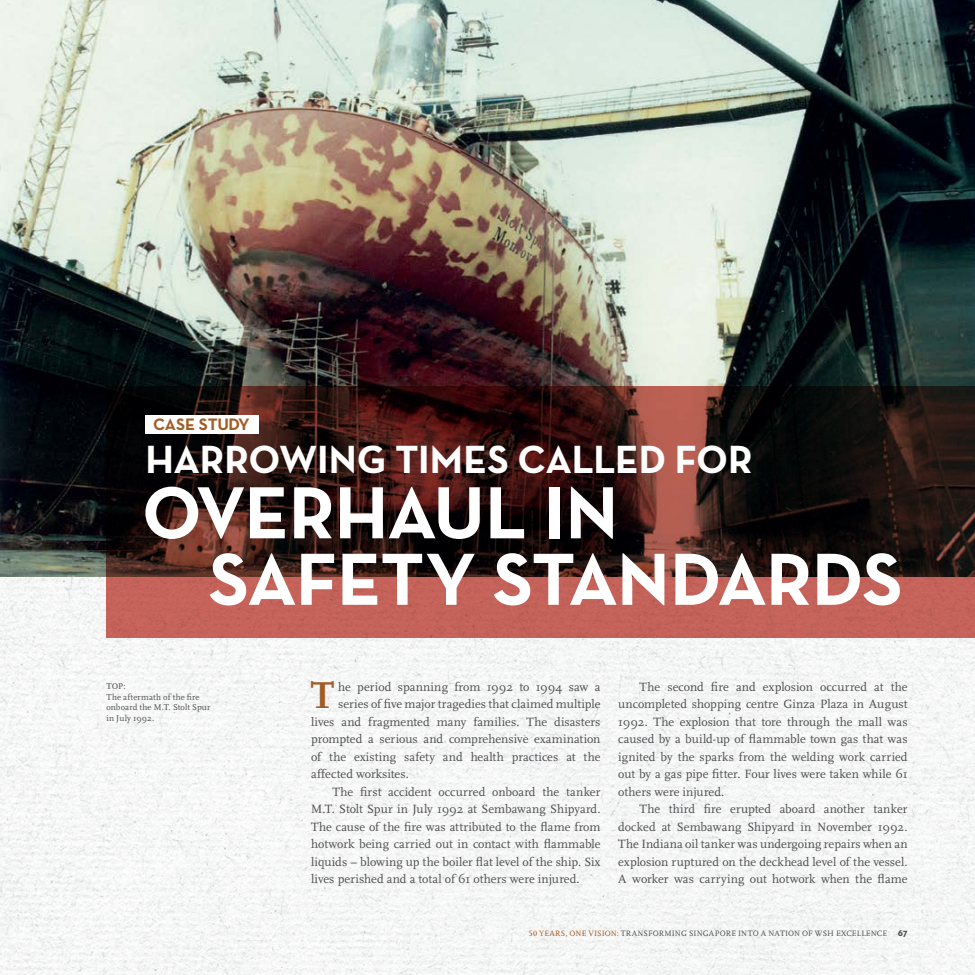
<style>
.page{position:relative;width:975px;height:975px;background:#fff}
.page>*{position:absolute;margin:0;border:0;box-sizing:border-box;transform-origin:0 0}
.Head{font:700 75px "Neutraface Text";letter-spacing:-.015em;color:#fff}
.Head-2{font:700 40px "Neutraface Text";letter-spacing:-.01em;color:#fff}
.Bodycopy_Drop_Cap{font:700 39px "Scala";color:#a25c26}
.Sub_Head{font:700 16.88px "Neutraface Text";letter-spacing:-.01em;color:#a25c26}
.Bodycopy_Indent{font:12.5px/17.5px "Scala";color:#4d4d4f;text-align:justify}
.Bodycopy_Drop_Cap-2{font:12.5px "Scala";letter-spacing:.005em;color:#4d4d4f}
.t1{font:8.75px/10.6px "Scala";letter-spacing:.01em;color:#4d4d4f}
.t2{font:8.12px "Scala";letter-spacing:.015em;color:#4d4d4f}
.s1{font-weight:700;color:#6d6e71}
.s2{font-family:"Scala Caps";color:#a25c26}
.s3{color:#a25c26}
.s4{font-family:"Neutraface Text";font-weight:700;font-size:10px}
</style>
<div class="page">
<img style="left:0;top:576px;width:974px;height:398px">
<img style="left:0;top:275px;width:1px;height:608px">
<img style="left:0;top:0;width:974px;height:576px">
<svg style="left:106px;top:386px;width:868px;height:252px;background:#522824"></svg>
<div style="left:145px;top:415px;width:113px;height:19px;background:#fff"></div>
<p class="Sub_Head" style="left:153px;top:414px;width:98px">CASE STUDY</p>
<p class="Head-2" style="left:145px;top:434px;width:609px">HARROWING TIMES CALLED FOR</p>
<p class="Head" style="left:142px;top:464px;width:478px">OVERHAUL IN</p>
<p class="Head" style="left:209px;top:531px;width:695px">SAFETY STANDARDS</p>
<p class="Bodycopy_Drop_Cap" style="left:311px;top:673px;width:25px">T</p>
<p class="Bodycopy_Drop_Cap-2" style="left:338px;top:679px;width:264px">he period spanning from 1992 to 1994 saw a</p>
<p class="t1" style="left:106px;top:681px;width:106px"><span class="s1">TOP:<br></span>The aftermath of the fire onboard the M.T. Stolt Spur in July 1992.</p>
<p class="Bodycopy_Indent" style="left:618px;top:678px;width:291px;text-indent:21px">The second fire and explosion occurred at the uncompleted shopping centre Ginza Plaza in August 1992. The explosion that tore through the mall was caused by a build-up of flammable town gas that was ignited by the sparks from the welding work carried out by a gas pipe fitter. Four lives were taken while 61 others were injured.</p>
<p class="Bodycopy_Indent" style="left:618px;top:800px;width:291px;text-indent:21px">The third fire erupted aboard another tanker docked at Sembawang Shipyard in November 1992.<br>The Indiana oil tanker was undergoing repairs when an explosion ruptured on the deckhead level of the vessel.<br>A worker was carrying out hotwork when the flame</p>
<p class="Bodycopy_Drop_Cap-2" style="left:338px;top:697px;width:264px">series of five major tragedies that claimed multiple</p>
<p class="Bodycopy_Drop_Cap-2" style="left:311px;top:714px;width:291px">lives and fragmented many families. The disasters</p>
<p class="Bodycopy_Drop_Cap-2" style="left:311px;top:732px;width:291px">prompted a serious and comprehensive examination</p>
<p class="Bodycopy_Drop_Cap-2" style="left:311px;top:749px;width:291px">of the existing safety and health practices at the</p>
<p class="Bodycopy_Drop_Cap-2" style="left:311px;top:767px;width:99px">affected worksites.</p>
<p class="Bodycopy_Indent" style="left:311px;top:783px;width:291px;text-indent:21px">The first accident occurred onboard the tanker M.T. Stolt Spur in July 1992 at Sembawang Shipyard.<br>The cause of the fire was attributed to the flame from hotwork being carried out in contact with flammable liquids – blowing up the boiler flat level of the ship. Six lives perished and a total of 61 others were injured.</p>
<p class="t2" style="left:529px;top:928px;width:380px"><span class="s2">50</span> <span class="s3">YEARS, ONE VISION:</span> TRANSFORMING SINGAPORE INTO A NATION OF WSH EXCELLENCE <span class="s4">67</span></p>
</div>
